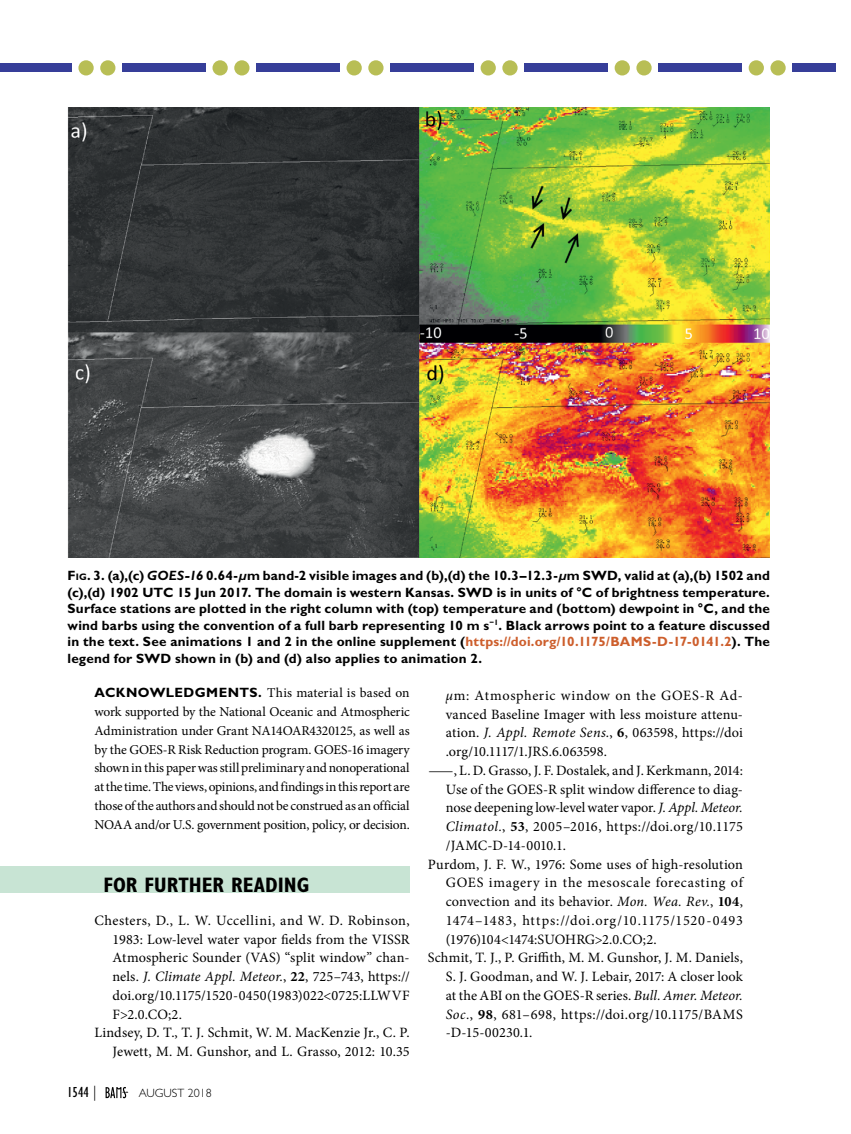
<style>
.page{position:relative;width:851px;height:1134px;background:#fff}
.page>*{position:absolute;margin:0;border:0;box-sizing:border-box;transform-origin:0 0}
.AA_References_Title{font:700 condensed 21px "Gill Sans Std";color:#000}
.t1{font:condensed 15px "Gill Sans Std";color:#000}
.AA_References{font:14.25px/18.8px "Minion Pro";letter-spacing:.005em;color:#000;text-align:justify}
.AA_References-2{font:14.25px/18.8px "Minion Pro";letter-spacing:.005em;color:#000;text-align:justify;scale:2 1}
.AA_Caption__fig_tabl{font:700 13.5px/16.5px "Gill Sans Std";letter-spacing:.015em;color:#000;text-align:justify}
.AA_Acknowledgments{font:13.5px/18.8px "Minion Pro";letter-spacing:-.015em;color:#000;text-align:justify}
.t2{font:300 12px "Gill Sans Std";color:#000}
.s1{font-style:inherit}
.s2{font-size:9.45px}
.s3{font-style:italic}
.s4{color:#cd5e2c}
.s5{font-family:"Gill Sans Std";font-weight:700}
.s6{font-weight:700}
.s7{font-weight:300;font-stretch:normal}
</style>
<div class="page">
<svg style="left:105px;top:1087px;width:24px;height:12px"></svg>
<svg style="left:106px;top:1087px;width:22px;height:11px"></svg>
<div style="left:0;top:63px;width:836px;height:9px;background:#363e99"></div>
<div style="left:742px;top:62px;width:50px;height:12px;background:#fff"></div>
<div style="left:748px;top:60px;width:15px;height:15px;background:#b8be55;border-radius:50%"></div>
<div style="left:770px;top:60px;width:15px;height:15px;background:#b8be55;border-radius:50%"></div>
<div style="left:72px;top:62px;width:50px;height:12px;background:#fff"></div>
<div style="left:78px;top:60px;width:16px;height:15px;background:#b8be55;border-radius:50%"></div>
<div style="left:100px;top:60px;width:15px;height:15px;background:#b8be55;border-radius:50%"></div>
<div style="left:206px;top:62px;width:50px;height:12px;background:#fff"></div>
<div style="left:212px;top:60px;width:16px;height:15px;background:#b8be55;border-radius:50%"></div>
<div style="left:234px;top:60px;width:15px;height:15px;background:#b8be55;border-radius:50%"></div>
<div style="left:340px;top:62px;width:50px;height:12px;background:#fff"></div>
<div style="left:346px;top:60px;width:16px;height:15px;background:#b8be55;border-radius:50%"></div>
<div style="left:368px;top:60px;width:15px;height:15px;background:#b8be55;border-radius:50%"></div>
<div style="left:474px;top:62px;width:50px;height:12px;background:#fff"></div>
<div style="left:480px;top:60px;width:16px;height:15px;background:#b8be55;border-radius:50%"></div>
<div style="left:502px;top:60px;width:15px;height:15px;background:#b8be55;border-radius:50%"></div>
<div style="left:608px;top:62px;width:50px;height:12px;background:#fff"></div>
<div style="left:614px;top:60px;width:16px;height:15px;background:#b8be55;border-radius:50%"></div>
<div style="left:636px;top:60px;width:15px;height:15px;background:#b8be55;border-radius:50%"></div>
<div style="left:0;top:866px;width:410px;height:27px;background:#c8e4d4"></div>
<img style="left:68px;top:108px;width:702px;height:450px">
<p class="AA_Caption__fig_tabl" style="left:68px;top:567px;width:704px"><span class="s1">F</span><span class="s2">ig</span>. 3. (a),(c) <span class="s3">GOES-16</span> 0.64-<span class="s3">µ</span>m band-2 visible images and (b),(d) the 10.3–12.3-<span class="s3">µ</span>m SWD, valid at (a),(b) 1502 and (c),(d) 1902 UTC 15 Jun 2017. The domain is western Kansas. SWD is in units of °C of brightness temperature.<br>Surface stations are plotted in the right column with (top) temperature and (bottom) dewpoint in °C, and the wind barbs using the convention of a full barb representing 10 m s<sup>−1</sup>. Black arrows point to a feature discussed in the text. See animations 1 and 2 in the online supplement (<span class="s4">https://doi.org/10.1175/BAMS-D-17-0141.2</span>). The legend for SWD shown in (b) and (d) also applies to animation 2.</p>
<p class="AA_Acknowledgments" style="left:94px;top:684px;width:317px"><span class="s5">ACKNOWLEDGMENTS.</span> This material is based on work supported by the National Oceanic and Atmospheric Administration under Grant NA14OAR4320125, as well as by the GOES-R Risk Reduction program. GOES-16 imagery shown in this paper was still preliminary and nonoperational at the time. The views, opinions, and findings in this report are those of the authors and should not be construed as an official NOAA and/or U.S. government position, policy, or decision.</p>
<p class="AA_References_Title" style="left:104px;top:872px;width:207px">FOR FURTHER READING</p>
<p class="AA_References" style="left:112px;top:911px;width:299px;text-indent:-18px">Chesters, D., L. W. Uccellini, and W. D. Robinson, 1983: Low-level water vapor fields from the VISSR Atmospheric Sounder (VAS) “split window” chan&shy;nels. <span class="s3">J. Climate Appl. Meteor.</span>, <span class="s6">22</span>, 725–743, https:// doi.org/10.1175/1520-0450(1983)022&lt;0725:LLWVF F&gt;2.0.CO;2.</p>
<p class="AA_References" style="left:94px;top:1023px;width:317px;text-align:right">Lindsey, D. T., T. J. Schmit, W. M. MacKenzie Jr., C. P.<br>Jewett, M. M. Gunshor, and L. Grasso, 2012: 10.35</p>
<p class="t1" style="left:67px;top:1084px;width:31px">1544 <span class="s7">|</span></p>
<p class="t2" style="left:139px;top:1086px;width:74px">AUGUST 2018</p>
<p class="AA_References" style="left:446px;top:686px;width:299px"><span class="s3">µ</span>m: Atmospheric window on the GOES-R Ad&shy;vanced Baseline Imager with less moisture attenu&shy;ation. <span class="s3">J. Appl. Remote Sens.</span>, <span class="s6">6</span>, 063598, https://doi .org/10.1117/1.JRS.6.063598.</p>
<p class="AA_References-2" style="left:446px;top:761px;width:150px;text-indent:-18px">—, L. D. Grasso, J. F. Dostalek, and J. Kerkmann, 2014:<br>Use of the GOES-R split window difference to diag&shy;nose deepening low-level water vapor. <span class="s3">J. Appl. Meteor.<br>Climatol.</span>, <span class="s6">53</span>, 2005–2016, https://doi.org/10.1175 /JAMC-D-14-0010.1.</p>
<p class="AA_References" style="left:446px;top:855px;width:299px;text-indent:-18px">Purdom, J. F. W., 1976: Some uses of high-resolution GOES imagery in the mesoscale forecasting of convection and its behavior. <span class="s3">Mon. Wea. Rev.</span>, <span class="s6">104</span>, 1474–1483, https://doi.org/10.1175/1520-0493 (1976)104&lt;1474:SUOHRG&gt;2.0.CO;2.</p>
<p class="AA_References" style="left:446px;top:948px;width:298px;text-indent:-18px">Schmit, T. J., P. Griffith, M. M. Gunshor, J. M. Daniels, S. J. Goodman, and W. J. Lebair, 2017: A closer look at the ABI on the GOES-R series. <span class="s3">Bull. Amer. Meteor.<br>Soc.</span>, <span class="s6">98</span>, 681–698, https://doi.org/10.1175/BAMS -D-15-00230.1.</p>
</div>
